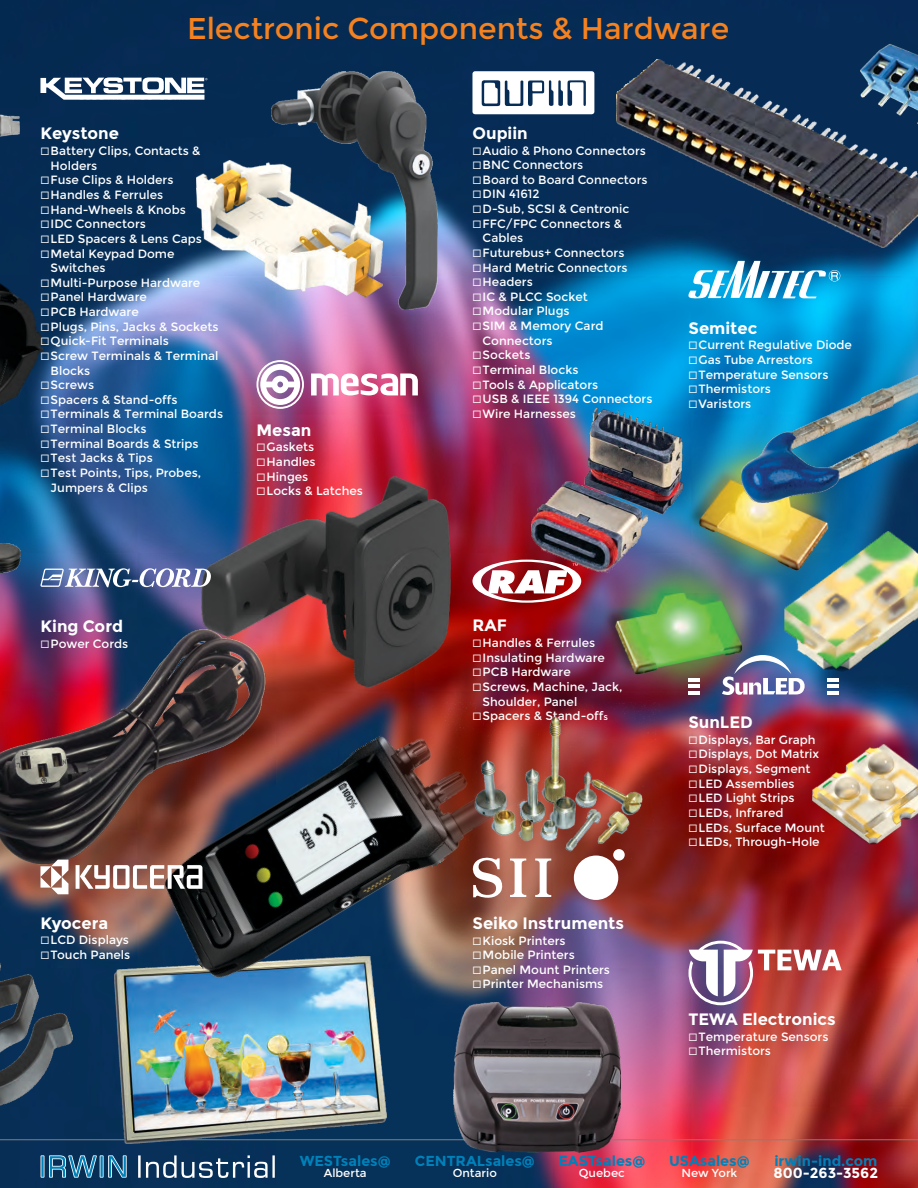
<style>
.page{position:relative;width:918px;height:1188px;background:#fff}
.page>*{position:absolute;margin:0;border:0;box-sizing:border-box;transform-origin:0 0}
.t1{font:30px "Montserrat";color:#f5821f}
.t2{font:700 16.5px "Montserrat";color:#fff}
.t3{font:700 14.55px "Montserrat";color:#0081ba}
.t4{font:700 14.55px "Montserrat";color:#fff}
.t5{font:12px/14.7px "Montserrat";color:#fff}
.t6{font:11.55px "Montserrat";color:#fff}
.s1{font-size:9px}
</style>
<div class="page">
<img style="left:0;top:0;width:918px;height:1188px">
<img style="left:580px;top:415px;width:297px;height:316px">
<img style="left:917px;top:909px;width:1px;height:245px">
<svg style="left:688px;top:691px;width:12px;height:3px"></svg>
<hr style="left:688px;top:684px;width:12px;height:4px;background:#fff">
<svg style="left:688px;top:678px;width:12px;height:3px"></svg>
<svg style="left:827px;top:691px;width:11px;height:3px"></svg>
<hr style="left:827px;top:684px;width:11px;height:4px;background:#fff">
<svg style="left:827px;top:678px;width:11px;height:3px"></svg>
<svg style="left:722px;top:655px;width:83px;height:40px"></svg>
<div style="left:574px;top:856px;width:44px;height:44px;background:#fff;border-radius:50%"></div>
<svg style="left:688px;top:261px;width:152px;height:38px"></svg>
<svg style="left:472px;top:560px;width:109px;height:43px"></svg>
<svg style="left:40px;top:77px;width:168px;height:23px"></svg>
<img style="left:562px;top:703px;width:98px;height:160px">
<img style="left:861px;top:18px;width:57px;height:42px">
<svg style="left:688px;top:941px;width:154px;height:64px"></svg>
<img style="left:0;top:105px;width:19px;height:127px">
<hr style="left:0;top:1139px;width:918px;height:1px;background:#808080">
<img style="left:453px;top:1003px;width:167px;height:150px">
<svg style="left:472px;top:71px;width:122px;height:43px"></svg>
<img style="left:256px;top:360px;width:162px;height:49px">
<img style="left:272px;top:72px;width:166px;height:237px">
<img style="left:114px;top:957px;width:272px;height:187px">
<svg style="left:41px;top:1155px;width:86px;height:23px;background:#387195"></svg>
<svg style="left:138px;top:1155px;width:137px;height:23px;background:#476583"></svg>
<img style="left:0;top:630px;width:202px;height:248px">
<img style="left:202px;top:476px;width:249px;height:193px">
<img style="left:813px;top:745px;width:105px;height:100px">
<img style="left:785px;top:532px;width:133px;height:140px">
<img style="left:0;top:254px;width:45px;height:236px">
<img style="left:0;top:943px;width:73px;height:211px">
<img style="left:196px;top:161px;width:187px;height:136px">
<img style="left:532px;top:409px;width:150px;height:163px">
<img style="left:617px;top:60px;width:301px;height:187px">
<img style="left:0;top:543px;width:21px;height:30px">
<img style="left:742px;top:322px;width:176px;height:181px">
<img style="left:147px;top:669px;width:415px;height:326px">
<svg style="left:76px;top:865px;width:4px;height:24px"></svg>
<svg style="left:80px;top:865px;width:122px;height:24px"></svg>
<svg style="left:40px;top:866px;width:11px;height:11px"></svg>
<svg style="left:40px;top:877px;width:11px;height:11px"></svg>
<svg style="left:51px;top:860px;width:17px;height:34px"></svg>
<svg style="left:40px;top:568px;width:171px;height:19px"></svg>
<h1 class="t1" style="left:187px;top:10px;width:544px">Electronic Components &amp; Hardware</h1>
<h2 class="t2" style="left:40px;top:123px;width:80px">Keystone</h2>
<p class="t5" style="left:51px;top:144px;width:151px;text-indent:-10px">◻Battery Clips, Contacts &amp;<br>Holders</p>
<p class="t5" style="left:40px;top:173px;width:135px">◻Fuse Clips &amp; Holders</p>
<p class="t5" style="left:40px;top:187px;width:124px">◻Handles &amp; Ferrules</p>
<p class="t5" style="left:40px;top:202px;width:147px">◻Hand-Wheels &amp; Knobs</p>
<p class="t5" style="left:40px;top:217px;width:107px">◻IDC Connectors</p>
<p class="t5" style="left:40px;top:231px;width:163px">◻LED Spacers &amp; Lens Caps</p>
<p class="t5" style="left:51px;top:246px;width:125px;text-indent:-10px">◻Metal Keypad Dome<br>Switches</p>
<p class="t5" style="left:40px;top:275px;width:161px">◻Multi-Purpose Hardware</p>
<p class="t5" style="left:40px;top:290px;width:108px">◻Panel Hardware</p>
<p class="t5" style="left:40px;top:304px;width:100px">◻PCB Hardware</p>
<p class="t5" style="left:40px;top:319px;width:180px">◻Plugs, Pins, Jacks &amp; Sockets</p>
<p class="t5" style="left:40px;top:334px;width:130px">◻Quick-Fit Terminals</p>
<p class="t5" style="left:51px;top:348px;width:169px;text-indent:-10px">◻Screw Terminals &amp; Terminal<br>Blocks</p>
<p class="t5" style="left:40px;top:378px;width:55px">◻Screws</p>
<p class="t5" style="left:40px;top:392px;width:138px">◻Spacers &amp; Stand-offs</p>
<p class="t5" style="left:40px;top:407px;width:184px">◻Terminals &amp; Terminal Boards</p>
<p class="t5" style="left:40px;top:421px;width:107px">◻Terminal Blocks</p>
<p class="t5" style="left:40px;top:436px;width:160px">◻Terminal Boards &amp; Strips</p>
<p class="t5" style="left:40px;top:451px;width:114px">◻Test Jacks &amp; Tips</p>
<p class="t5" style="left:51px;top:465px;width:152px;text-indent:-10px">◻Test Points, Tips, Probes,<br>Jumpers &amp; Clips</p>
<h2 class="t2" style="left:256px;top:420px;width:56px">Mesan</h2>
<p class="t5" style="left:256px;top:440px;width:59px">◻Gaskets</p>
<p class="t5" style="left:256px;top:454px;width:61px">◻Handles</p>
<p class="t5" style="left:256px;top:469px;width:53px">◻Hinges</p>
<p class="t5" style="left:256px;top:484px;width:108px">◻Locks &amp; Latches</p>
<h2 class="t2" style="left:472px;top:123px;width:57px">Oupiin</h2>
<p class="t5" style="left:472px;top:143px;width:175px">◻Audio &amp; Phono Connectors</p>
<p class="t5" style="left:472px;top:158px;width:112px">◻BNC Connectors</p>
<p class="t5" style="left:472px;top:172px;width:177px">◻Board to Board Connectors</p>
<p class="t5" style="left:472px;top:187px;width:68px">◻DIN 41612</p>
<p class="t5" style="left:472px;top:201px;width:159px">◻D-Sub, SCSI &amp; Centronic</p>
<p class="t5" style="left:483px;top:216px;width:141px;text-indent:-10px">◻FFC/FPC Connectors &amp;<br>Cables</p>
<p class="t5" style="left:472px;top:245px;width:153px">◻Futurebus+ Connectors</p>
<p class="t5" style="left:472px;top:260px;width:157px">◻Hard Metric Connectors</p>
<p class="t5" style="left:472px;top:275px;width:62px">◻Headers</p>
<p class="t5" style="left:472px;top:289px;width:117px">◻IC &amp; PLCC Socket</p>
<p class="t5" style="left:472px;top:304px;width:99px">◻Modular Plugs</p>
<p class="t5" style="left:483px;top:318px;width:122px;text-indent:-10px">◻SIM &amp; Memory Card<br>Connectors</p>
<p class="t5" style="left:472px;top:348px;width:59px">◻Sockets</p>
<p class="t5" style="left:472px;top:362px;width:107px">◻Terminal Blocks</p>
<p class="t5" style="left:472px;top:377px;width:127px">◻Tools &amp; Applicators</p>
<p class="t5" style="left:472px;top:392px;width:181px">◻USB &amp; IEEE 1394 Connectors</p>
<p class="t5" style="left:472px;top:406px;width:105px">◻Wire Harnesses</p>
<h2 class="t2" style="left:688px;top:318px;width:70px">Semitec</h2>
<p class="t5" style="left:688px;top:338px;width:165px">◻Current Regulative Diode</p>
<p class="t5" style="left:688px;top:352px;width:126px">◻Gas Tube Arrestors</p>
<p class="t5" style="left:688px;top:367px;width:141px">◻Temperature Sensors</p>
<p class="t5" style="left:688px;top:382px;width:84px">◻Thermistors</p>
<p class="t5" style="left:688px;top:396px;width:64px">◻Varistors</p>
<h2 class="t2" style="left:40px;top:616px;width:84px">King Cord</h2>
<p class="t5" style="left:40px;top:636px;width:89px">◻Power Cords</p>
<h2 class="t2" style="left:40px;top:913px;width:69px">Kyocera</h2>
<p class="t5" style="left:40px;top:933px;width:90px">◻LCD Displays</p>
<p class="t5" style="left:40px;top:947px;width:91px">◻Touch Panels</p>
<h2 class="t2" style="left:472px;top:615px;width:36px">RAF</h2>
<p class="t5" style="left:472px;top:635px;width:124px">◻Handles &amp; Ferrules</p>
<p class="t5" style="left:472px;top:650px;width:134px">◻Insulating Hardware</p>
<p class="t5" style="left:472px;top:665px;width:100px">◻PCB Hardware</p>
<p class="t5" style="left:483px;top:679px;width:141px;text-indent:-10px">◻Screws, Machine, Jack,<br>Shoulder, Panel</p>
<p class="t5" style="left:472px;top:709px;width:137px">◻Spacers &amp; Stand-off<span class="s1">s</span></p>
<h2 class="t2" style="left:472px;top:913px;width:153px">Seiko Instruments</h2>
<p class="t5" style="left:472px;top:933px;width:95px">◻Kiosk Printers</p>
<p class="t5" style="left:472px;top:948px;width:104px">◻Mobile Printers</p>
<p class="t5" style="left:472px;top:962px;width:139px">◻Panel Mount Printers</p>
<p class="t5" style="left:472px;top:977px;width:132px">◻Printer Mechanisms</p>
<h2 class="t2" style="left:688px;top:712px;width:66px">SunLED</h2>
<p class="t5" style="left:688px;top:732px;width:129px">◻Displays, Bar Graph</p>
<p class="t5" style="left:688px;top:747px;width:132px">◻Displays, Dot Matrix</p>
<p class="t5" style="left:688px;top:761px;width:123px">◻Displays, Segment</p>
<p class="t5" style="left:688px;top:776px;width:108px">◻LED Assemblies</p>
<p class="t5" style="left:688px;top:791px;width:108px">◻LED Light Strips</p>
<p class="t5" style="left:688px;top:805px;width:97px">◻LEDs, Infrared</p>
<p class="t5" style="left:688px;top:820px;width:138px">◻LEDs, Surface Mount</p>
<p class="t5" style="left:688px;top:835px;width:133px">◻LEDs, Through-Hole</p>
<h2 class="t2" style="left:688px;top:1009px;width:149px">TEWA Electronics</h2>
<p class="t5" style="left:688px;top:1029px;width:141px">◻Temperature Sensors</p>
<p class="t5" style="left:688px;top:1044px;width:84px">◻Thermistors</p>
<p class="t3" style="left:300px;top:1151px;width:93px">WESTsales@</p>
<p class="t6" style="left:324px;top:1166px;width:44px">Alberta</p>
<p class="t3" style="left:415px;top:1151px;width:122px">CENTRALsales@</p>
<p class="t6" style="left:453px;top:1166px;width:46px">Ontario</p>
<p class="t3" style="left:558px;top:1151px;width:88px">EASTsales@</p>
<p class="t6" style="left:579px;top:1166px;width:48px">Quebec</p>
<p class="t3" style="left:669px;top:1151px;width:82px">USAsales@</p>
<p class="t6" style="left:681px;top:1166px;width:58px">New York</p>
<p class="t3" style="left:774px;top:1151px;width:105px">irwin-ind.com</p>
<p class="t4" style="left:774px;top:1164px;width:106px">800-263-3562</p>
</div>
